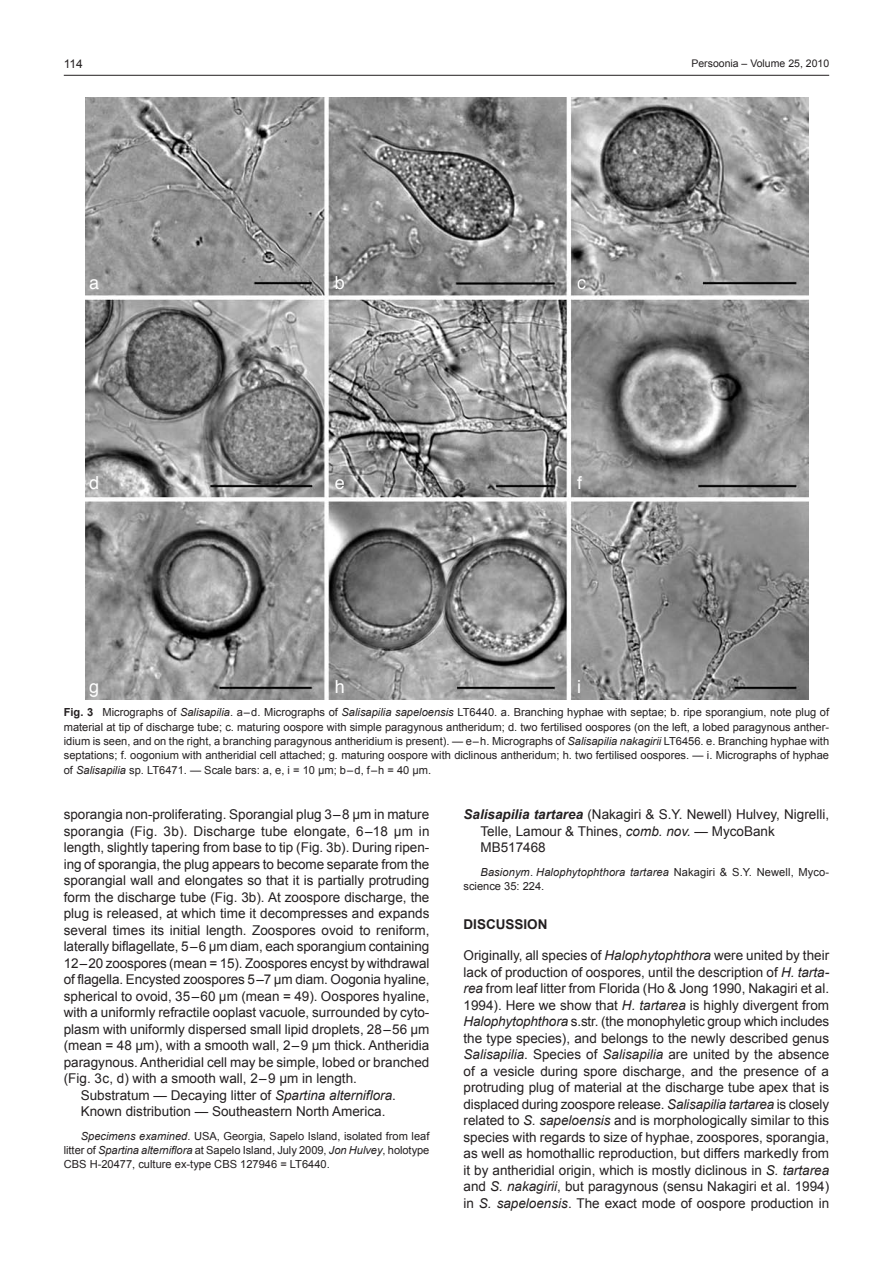
<style>
.page{position:relative;width:893px;height:1263px;background:#fff}
.page>*{position:absolute;margin:0;border:0;box-sizing:border-box;transform-origin:0 0}
.t1{font:18px "Helvetica";color:#fff}
.t2{font:13.5px/16.5px "Arial";color:#231f20}
.t3{font:700 13.5px "Arial";color:#231f20}
.t4{font:12px "Arial";color:#231f20}
.t5{font:11.1px/14.4px "Arial";color:#231f20;text-align:justify}
.t6{font:10.5px "Arial";color:#231f20}
.s1{font-weight:700}
.s2{font-style:italic}
.s3{font-weight:700;font-style:italic}
</style>
<div class="page">
<hr style="left:64px;top:75px;width:765px;height:1px;background:#231f20">
<img style="left:86px;top:98px;width:723px;height:601px">
<p class="t4" style="left:64px;top:57px;width:21px">114</p>
<p class="t6" style="left:691px;top:57px;width:139px">Persoonia – Volume 25, 2010</p>
<h1 class="t1" style="left:89px;top:268px;width:12px">a</h1>
<h1 class="t1" style="left:89px;top:467px;width:12px">d</h1>
<h1 class="t1" style="left:335px;top:268px;width:12px">b</h1>
<h1 class="t1" style="left:577px;top:268px;width:10px">c</h1>
<h1 class="t1" style="left:335px;top:467px;width:12px">e</h1>
<h1 class="t1" style="left:577px;top:467px;width:7px">f</h1>
<h1 class="t1" style="left:89px;top:672px;width:12px">g</h1>
<h1 class="t1" style="left:335px;top:672px;width:12px">h</h1>
<h1 class="t1" style="left:577px;top:672px;width:5px">i</h1>
<p class="t5" style="left:64px;top:705px;width:767px"><span class="s1">Fig. 3</span> Micrographs of <span class="s2">Salisapilia</span>. a–d. Micrographs of <span class="s2">Salisapilia sapeloensis</span> LT6440. a. Branching hyphae with septae; b. ripe sporangium, note plug of material at tip of discharge tube; c. maturing oospore with simple paragynous antheridum; d. two fertilised oospores (on the left, a lobed paragynous anther&shy;idium is seen, and on the right, a branching paragynous antheridium is present). — e–h. Micrographs of <span class="s2">Salisapilia nakagirii</span> LT6456. e. Branching hyphae with septations; f. oogonium with antheridial cell attached; g. maturing oospore with diclinous antheridum; h. two fertilised oospores. — i. Micrographs of hyphae of <span class="s2">Salisapilia</span> sp. LT6471. — Scale bars: a, e, i = 10 µm; b–d, f–h = 40 µm.</p>
<p class="t2" style="left:64px;top:806px;width:367px">sporangia non-proliferating. Sporangial plug 3–8 µm in mature</p>
<p class="t2" style="left:64px;top:822px;width:367px">sporangia (Fig. 3b). Discharge tube elongate, 6–18 µm in</p>
<p class="t2" style="left:64px;top:839px;width:367px">length, slightly tapering from base to tip (Fig. 3b). During ripen-</p>
<p class="t2" style="left:64px;top:855px;width:367px">ing of sporangia, the plug appears to become separate from the</p>
<p class="t2" style="left:64px;top:872px;width:367px">sporangial wall and elongates so that it is partially protruding</p>
<p class="t2" style="left:64px;top:888px;width:367px">form the discharge tube (Fig. 3b). At zoospore discharge, the</p>
<p class="t2" style="left:64px;top:905px;width:367px">plug is released, at which time it decompresses and expands</p>
<p class="t2" style="left:64px;top:921px;width:367px">several times its initial length. Zoospores ovoid to reniform,</p>
<p class="t2" style="left:64px;top:938px;width:367px">laterally biflagellate, 5–6 µm diam, each sporangium containing</p>
<p class="t2" style="left:64px;top:954px;width:367px">12–20 zoospores (mean = 15). Zoospores encyst by withdrawal</p>
<p class="t2" style="left:64px;top:971px;width:367px">of flagella. Encysted zoospores 5–7 µm diam. Oogonia hyaline,</p>
<p class="t2" style="left:64px;top:987px;width:367px">spherical to ovoid, 35–60 µm (mean = 49). Oospores hyaline,</p>
<p class="t2" style="left:64px;top:1004px;width:367px">with a uniformly refractile ooplast vacuole, surrounded by cyto-</p>
<p class="t2" style="left:64px;top:1020px;width:367px">plasm with uniformly dispersed small lipid droplets, 28–56 µm</p>
<p class="t2" style="left:64px;top:1037px;width:367px">(mean = 48 µm), with a smooth wall, 2–9 µm thick. Antheridia</p>
<p class="t2" style="left:64px;top:1053px;width:367px">paragynous. Antheridial cell may be simple, lobed or branched</p>
<p class="t2" style="left:64px;top:1070px;width:295px">(Fig. 3c, d) with a smooth wall, 2–9 µm in length.</p>
<p class="t2" style="left:81px;top:1086px;width:317px">Substratum — Decaying litter of <span class="s2">Spartina alterniflora</span>.</p>
<p class="t2" style="left:81px;top:1103px;width:306px">Known distribution — Southeastern North America.</p>
<p class="t5" style="left:64px;top:1128px;width:367px;text-indent:17px"><span class="s2">Specimens examined</span>. USA, Georgia, Sapelo Island, isolated from leaf litter of <span class="s2">Spartina alterniflora</span> at Sapelo Island, July 2009, <span class="s2">Jon Hulvey</span>, holotype CBS H-20477, culture ex-type CBS 127946 = LT6440.</p>
<p class="t2" style="left:480px;top:806px;width:350px;text-indent:-17px"><span class="s3">Salisapilia tartarea</span> (Nakagiri &amp; S.Y. Newell) Hulvey, Nigrelli,<br>Telle, Lamour &amp; Thines, <span class="s2">comb. nov.</span> — MycoBank<br>MB517468</p>
<p class="t5" style="left:463px;top:864px;width:367px;text-indent:17px"><span class="s2">Basionym</span>. <span class="s2">Halophytophthora tartarea</span> Nakagiri &amp; S.Y. Newell, Myco&shy;science 35: 224.</p>
<p class="t3" style="left:463px;top:916px;width:75px">DISCUSSION</p>
<p class="t2" style="left:463px;top:947px;width:367px;text-align:justify">Originally, all species of <span class="s2">Halophytophthora</span> were united by their lack of production of oospores, until the description of <span class="s2">H. tarta&shy;rea</span> from leaf litter from Florida (Ho &amp; Jong 1990, Nakagiri et al.<br>1994). Here we show that <span class="s2">H. tartarea</span> is highly divergent from <span class="s2">Halophytophthora</span> s.str. (the monophyletic group which includes the type species), and belongs to the newly described genus <span class="s2">Salisapilia</span>. Species of <span class="s2">Salisapilia</span> are united by the absence of a vesicle during spore discharge, and the presence of a protruding plug of material at the discharge tube apex that is displaced during zoospore release. <span class="s2">Salisapilia tartarea</span> is closely related to <span class="s2">S. sapeloensis</span> and is morphologically similar to this species with regards to size of hyphae, zoospores, sporangia, as well as homothallic reproduction, but differs markedly from it by antheridial origin, which is mostly diclinous in <span class="s2">S. tartarea </span>and <span class="s2">S. nakagirii</span>, but paragynous (sensu Nakagiri et al. 1994) in <span class="s2">S. sapeloensis</span>. The exact mode of oospore production in</p>
</div>
